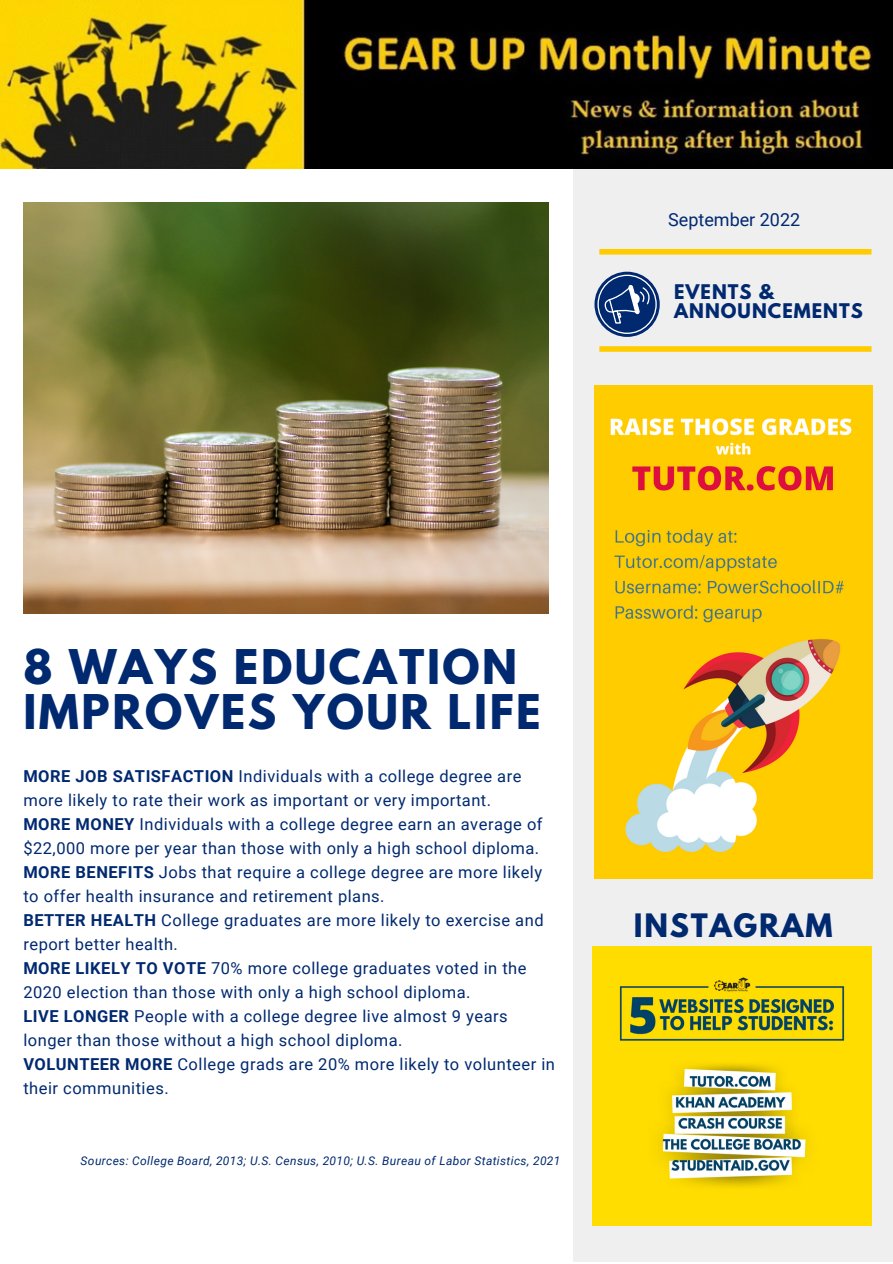
<style>
.page{position:relative;width:893px;height:1264px;background:#fff}
.page>*{position:absolute;margin:0;border:0;box-sizing:border-box;transform-origin:0 0}
.t1{font:700 42.45px/45px "League Spartan";letter-spacing:.06em;color:#002970}
.t2{font:700 28.65px "League Spartan";letter-spacing:.06em;color:#002970}
.t3{font:18px "Roboto";color:#002970}
.t4{font:700 17.85px/19px "League Spartan";letter-spacing:.06em;color:#002970}
.t5{font:16.5px/24px "Roboto";letter-spacing:.03em;color:#002970}
.t6{font:italic 12px "Roboto";letter-spacing:.03em;color:#002970}
.s1{font-weight:700}
</style>
<div class="page">
<div style="left:573px;top:119px;width:319px;height:1143px;background:#efefef"></div>
<img style="left:0;top:0;width:892px;height:169px">
<img style="left:23px;top:202px;width:525px;height:411px">
<img style="left:594px;top:385px;width:278px;height:493px">
<svg style="left:594px;top:272px;width:65px;height:65px"></svg>
<div style="left:597px;top:275px;width:59px;height:59px;border:1px solid #fff;border-radius:50%"></div>
<svg style="left:603px;top:284px;width:49px;height:40px"></svg>
<div style="left:599px;top:346px;width:272px;height:6px;background:#fc0"></div>
<div style="left:599px;top:249px;width:272px;height:5px;background:#fc0"></div>
<img style="left:592px;top:946px;width:279px;height:279px">
<p class="t3" style="left:668px;top:209px;width:133px">September 2022</p>
<p class="t4" style="left:674px;top:285px;width:190px">EVENTS &amp;<br>ANNOUNCEMENTS</p>
<h1 class="t1" style="left:23px;top:650px;width:519px">8 WAYS EDUCATION<br>IMPROVES YOUR LIFE</h1>
<p class="t5" style="left:23px;top:764px;width:533px"><span class="s1">MORE JOB SATISFACTION</span> Individuals with a college degree are more likely to rate their work as important or very important.<br><span class="s1">MORE MONEY</span> Individuals with a college degree earn an average of $22,000 more per year than those with only a high school diploma.<br><span class="s1">MORE BENEFITS</span> Jobs that require a college degree are more likely to offer health insurance and retirement plans.<br><span class="s1">BETTER HEALTH</span> College graduates are more likely to exercise and report better health.<br><span class="s1">MORE LIKELY TO VOTE</span> 70% more college graduates voted in the 2020 election than those with only a high school diploma.<br><span class="s1">LIVE LONGER</span> People with a college degree live almost 9 years longer than those without a high school diploma.<br><span class="s1">VOLUNTEER MORE</span> College grads are 20% more likely to volunteer in their communities.</p>
<p class="t6" style="left:81px;top:1153px;width:481px">Sources: College Board, 2013; U.S. Census, 2010; U.S. Bureau of Labor Statistics, 2021</p>
<h2 class="t2" style="left:634px;top:910px;width:200px">INSTAGRAM</h2>
</div>
